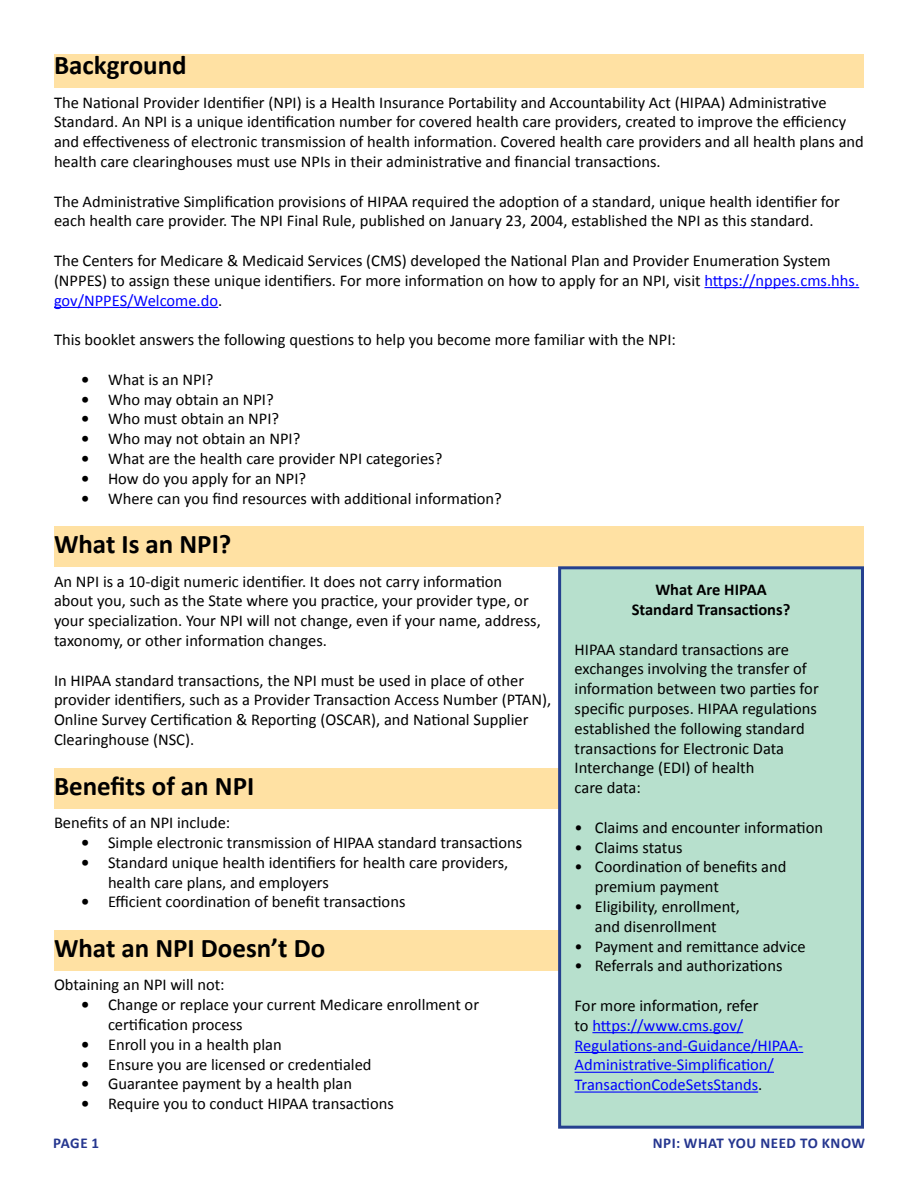
<style>
.page{position:relative;width:918px;height:1188px;background:#fff}
.page>*{position:absolute;margin:0;border:0;box-sizing:border-box;transform-origin:0 0}
.Heading_1{font:700 27px "Calibri";color:#000}
.t1{font:16.5px/19.8px "Calibri";color:#000}
.t2{font:16.5px/19.8px "Calibri";color:#00f}
.Center{font:700 16.5px/19.8px "Calibri";color:#000;text-align:center}
.t3{font:700 15px "Calibri";letter-spacing:.04em;color:#25368f}
.s1{color:#00f}
.s2{font-weight:700}
.s3{color:#000}
</style>
<div class="page">
<div style="left:54px;top:54px;width:810px;height:34px;background:#ffe1a3"></div>
<hr style="left:704px;top:287px;width:155px;height:1px;background:#00f">
<hr style="left:54px;top:307px;width:164px;height:1px;background:#00f">
<div style="left:54px;top:526px;width:810px;height:41px;background:#ffe1a3"></div>
<div style="left:54px;top:768px;width:810px;height:40px;background:#ffe1a3"></div>
<div style="left:54px;top:930px;width:810px;height:41px;background:#ffe1a3"></div>
<div style="left:560px;top:568px;width:302px;height:559px;background:#b7e0cd"></div>
<hr style="left:592px;top:1032px;width:151px;height:1px;background:#00f">
<hr style="left:575px;top:1052px;width:228px;height:1px;background:#00f">
<hr style="left:575px;top:1072px;width:199px;height:1px;background:#00f">
<hr style="left:575px;top:1092px;width:183px;height:1px;background:#00f">
<div style="left:558px;top:566px;width:306px;height:563px;border:3px solid #25408f"></div>
<p class="Heading_1" style="left:54px;top:48px;width:134px">Background</p>
<p class="t1" style="left:54px;top:92px;width:811px">The National Provider Identifier (NPI) is a Health Insurance Portability and Accountability Act (HIPAA) Administrative Standard. An NPI is a unique identification number for covered health care providers, created to improve the efficiency and effectiveness of electronic transmission of health information. Covered health care providers and all health plans and health care clearinghouses must use NPIs in their administrative and financial transactions.</p>
<p class="t1" style="left:54px;top:191px;width:787px">The Administrative Simplification provisions of HIPAA required the adoption of a standard, unique health identifier for each health care provider. The NPI Final Rule, published on January 23, 2004, established the NPI as this standard.</p>
<p class="t1" style="left:54px;top:251px;width:807px">The Centers for Medicare &amp; Medicaid Services (CMS) developed the National Plan and Provider Enumeration System (NPPES) to assign these unique identifiers. For more information on how to apply for an NPI, visit <span class="s1">https://nppes.cms.hhs. gov/NPPES/Welcome.do</span>.</p>
<p class="t1" style="left:54px;top:330px;width:623px">This booklet answers the following questions to help you become more familiar with the NPI:</p>
<p class="t1" style="left:81px;top:369px;width:134px"><span class="s2">•</span> What is an NPI?</p>
<p class="t1" style="left:81px;top:389px;width:194px"><span class="s2">•</span> Who may obtain an NPI?</p>
<p class="t1" style="left:81px;top:409px;width:200px"><span class="s2">•</span> Who must obtain an NPI?</p>
<p class="t1" style="left:81px;top:429px;width:221px"><span class="s2">•</span> Who may not obtain an NPI?</p>
<p class="t1" style="left:81px;top:449px;width:363px"><span class="s2">•</span> What are the health care provider NPI categories?</p>
<p class="t1" style="left:81px;top:468px;width:227px"><span class="s2">•</span> How do you apply for an NPI?</p>
<p class="t1" style="left:81px;top:488px;width:422px"><span class="s2">•</span> Where can you find resources with additional information?</p>
<p class="Heading_1" style="left:54px;top:527px;width:179px">What Is an NPI?</p>
<p class="t1" style="left:54px;top:571px;width:488px">An NPI is a 10-digit numeric identifier. It does not carry information about you, such as the State where you practice, your provider type, or your specialization. Your NPI will not change, even if your name, address, taxonomy, or other information changes.</p>
<p class="t1" style="left:54px;top:670px;width:499px">In HIPAA standard transactions, the NPI must be used in place of other provider identifiers, such as a Provider Transaction Access Number (PTAN), Online Survey Certification &amp; Reporting (OSCAR), and National Supplier Clearinghouse (NSC).</p>
<p class="Heading_1" style="left:54px;top:769px;width:202px">Benefits of an NPI</p>
<p class="t1" style="left:54px;top:813px;width:178px">Benefits of an NPI include:</p>
<p class="t1" style="left:81px;top:833px;width:443px"><span class="s2">•</span> Simple electronic transmission of HIPAA standard transactions</p>
<p class="t1" style="left:108px;top:852px;width:402px;text-indent:-27px"><span class="s2">•</span> Standard unique health identifiers for health care providers, health care plans, and employers</p>
<p class="t1" style="left:81px;top:892px;width:326px"><span class="s2">•</span> Efficient coordination of benefit transactions</p>
<p class="Heading_1" style="left:54px;top:931px;width:273px">What an NPI Doesn’t Do</p>
<p class="t1" style="left:54px;top:975px;width:172px">Obtaining an NPI will not:</p>
<p class="t1" style="left:108px;top:995px;width:373px;text-indent:-27px"><span class="s2">•</span> Change or replace your current Medicare enrollment or certification process</p>
<p class="t1" style="left:81px;top:1035px;width:202px"><span class="s2">•</span> Enroll you in a health plan</p>
<p class="t1" style="left:81px;top:1054px;width:292px"><span class="s2">•</span> Ensure you are licensed or credentialed</p>
<p class="t1" style="left:81px;top:1074px;width:273px"><span class="s2">•</span> Guarantee payment by a health plan</p>
<p class="t1" style="left:81px;top:1094px;width:314px"><span class="s2">•</span> Require you to conduct HIPAA transactions</p>
<p class="Center" style="left:632px;top:580px;width:160px">What Are HIPAA<br>Standard Transactions?</p>
<p class="t1" style="left:575px;top:639px;width:246px">HIPAA standard transactions are exchanges involving the transfer of information between two parties for specific purposes. HIPAA regulations established the following standard transactions for Electronic Data<br>Interchange (EDI) of health<br>care data:</p>
<p class="t1" style="left:575px;top:817px;width:250px">• Claims and encounter information</p>
<p class="t1" style="left:575px;top:837px;width:109px">• Claims status</p>
<p class="t1" style="left:595px;top:857px;width:193px;text-indent:-20px">• Coordination of benefits and premium payment</p>
<p class="t1" style="left:575px;top:897px;width:167px;text-align:center">• Eligibility, enrollment, and disenrollment</p>
<p class="t1" style="left:575px;top:936px;width:233px">• Payment and remittance advice</p>
<p class="t1" style="left:575px;top:956px;width:209px">• Referrals and authorizations</p>
<p class="t2" style="left:575px;top:996px;width:230px"><span class="s3">For more information, refer<br>to</span> https://www.cms.gov/<br>Regulations-and-Guidance/HIPAA-<br>Administrative-Simplification/<br>TransactionCodeSetsStands<span class="s3">.</span></p>
<p class="t3" style="left:53px;top:1134px;width:47px">PAGE 1</p>
<p class="t3" style="left:653px;top:1134px;width:214px">NPI: WHAT YOU NEED TO KNOW</p>
</div>
